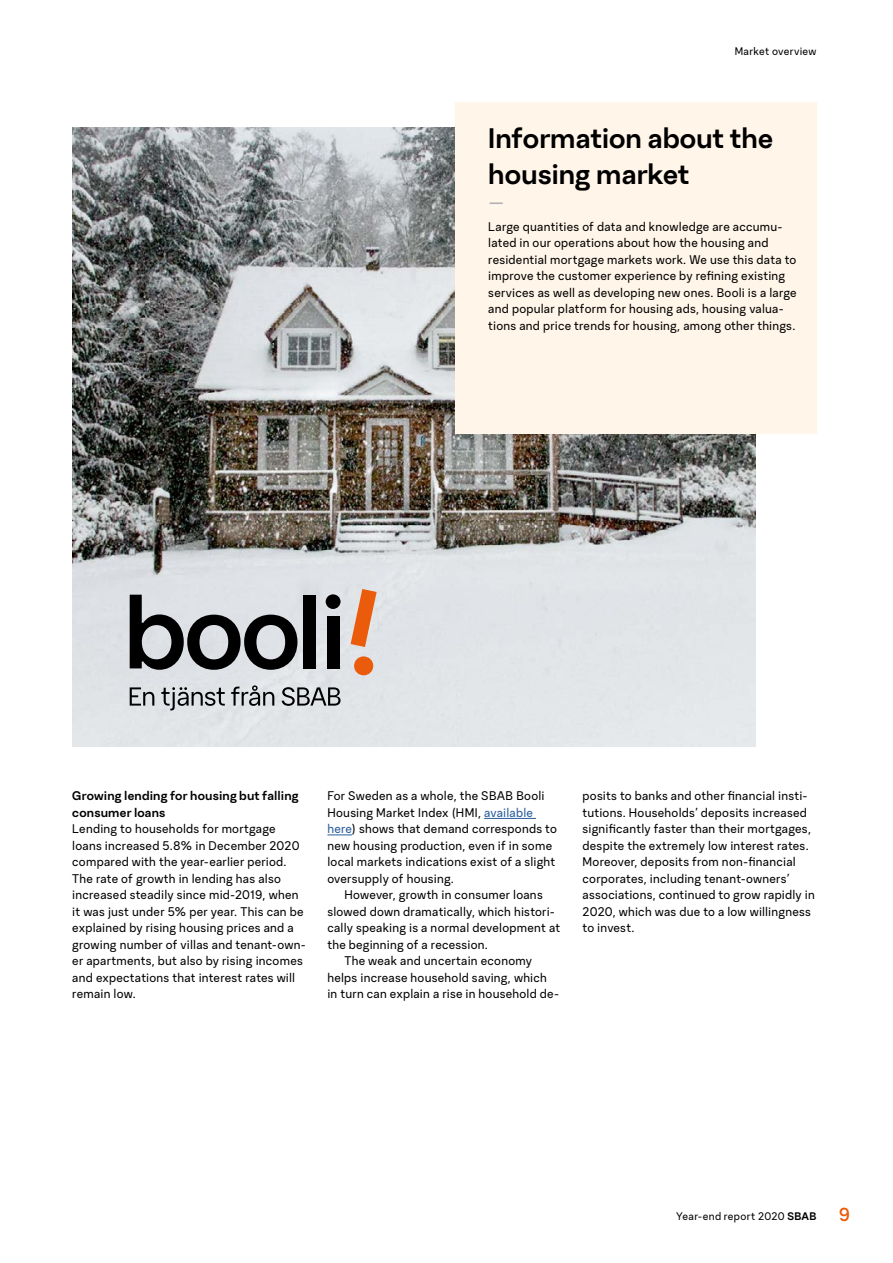
<style>
.page{position:relative;width:893px;height:1263px;background:#fff}
.page>*{position:absolute;margin:0;border:0;box-sizing:border-box;transform-origin:0 0}
.t1{font:700 27px/36px "SBAB";color:#000}
.t2{font:18px "SBAB Display";color:#ea5b0b}
.t3{font:700 13.5px "SBAB";color:#b3b2b2;scale:2 1}
.t4{font:12px/16.5px "SBAB";letter-spacing:.02em;color:#000}
.t5{font:700 12px/16.5px "SBAB";letter-spacing:.01em;color:#000}
.t6{font:10.5px "SBAB";letter-spacing:.03em;color:#000}
.s1{color:#275b9b}
.s2{font-weight:700}
</style>
<div class="page">
<img style="left:72px;top:128px;width:683px;height:618px">
<div style="left:354px;top:656px;width:19px;height:19px;background:#ea5b0b;border-radius:50%"></div>
<svg style="left:351px;top:589px;width:26px;height:58px;background:#e5996f"></svg>
<div style="left:326px;top:594px;width:15px;height:15px;background:#000;border-radius:50%"></div>
<div style="left:327px;top:616px;width:12px;height:52px;background:#000"></div>
<div style="left:304px;top:595px;width:12px;height:73px;background:#000"></div>
<svg style="left:130px;top:595px;width:167px;height:75px;background:#838588"></svg>
<svg style="left:130px;top:687px;width:24px;height:19px"></svg>
<svg style="left:161px;top:687px;width:64px;height:23px"></svg>
<svg style="left:231px;top:685px;width:43px;height:21px"></svg>
<svg style="left:282px;top:687px;width:59px;height:19px"></svg>
<hr style="left:484px;top:818px;width:52px;height:1px;background:#275b9b">
<svg style="left:327px;top:834px;width:25px;height:1px"></svg>
<div style="left:455px;top:102px;width:361px;height:332px;background:#fff5e9"></div>
<p class="t6" style="left:735px;top:45px;width:83px">Market overview</p>
<h1 class="t1" style="left:488px;top:120px;width:286px">Information about the housing market</h1>
<p class="t3" style="left:488px;top:193px;width:10px">–</p>
<p class="t4" style="left:488px;top:218px;width:310px">Large quantities of data and knowledge are accumu&shy;lated in our operations about how the housing and residential mortgage markets work. We use this data to improve the customer experience by refining existing services as well as developing new ones. Booli is a large and popular platform for housing ads, housing valua&shy;tions and price trends for housing, among other things.</p>
<p class="t5" style="left:72px;top:787px;width:228px">Growing lending for housing but falling consumer loans</p>
<p class="t4" style="left:72px;top:820px;width:235px">Lending to households for mortgage loans increased 5.8% in December 2020 compared with the year-earlier period.<br>The rate of growth in lending has also increased steadily since mid-2019, when it was just under 5% per year. This can be explained by rising housing prices and a growing number of villas and tenant-own&shy;er apartments, but also by rising incomes and expectations that interest rates will remain low.</p>
<p class="t4" style="left:327px;top:787px;width:231px">For Sweden as a whole, the SBAB Booli Housing Market Index (HMI, <span class="s1">available here</span>) shows that demand corresponds to new housing production, even if in some local markets indications exist of a slight oversupply of housing.</p>
<p class="t4" style="left:344px;top:886px;width:200px">However, growth in consumer loans</p>
<p class="t4" style="left:327px;top:903px;width:229px">slowed down dramatically, which histori-</p>
<p class="t4" style="left:327px;top:919px;width:234px">cally speaking is a normal development at</p>
<p class="t4" style="left:327px;top:936px;width:162px">the beginning of a recession.</p>
<p class="t4" style="left:344px;top:952px;width:189px">The weak and uncertain economy</p>
<p class="t4" style="left:327px;top:969px;width:221px">helps increase household saving, which</p>
<p class="t4" style="left:327px;top:985px;width:233px">in turn can explain a rise in household de-</p>
<p class="t4" style="left:583px;top:787px;width:234px">posits to banks and other financial insti&shy;tutions. Households’ deposits increased significantly faster than their mortgages, despite the extremely low interest rates.<br>Moreover, deposits from non-financial corporates, including tenant-owners’ associations, continued to grow rapidly in 2020, which was due to a low willingness to invest.</p>
<p class="t6" style="left:676px;top:1210px;width:142px">Year-end report 2020 <span class="s2">SBAB</span></p>
<h2 class="t2" style="left:839px;top:1203px;width:12px">9</h2>
</div>
